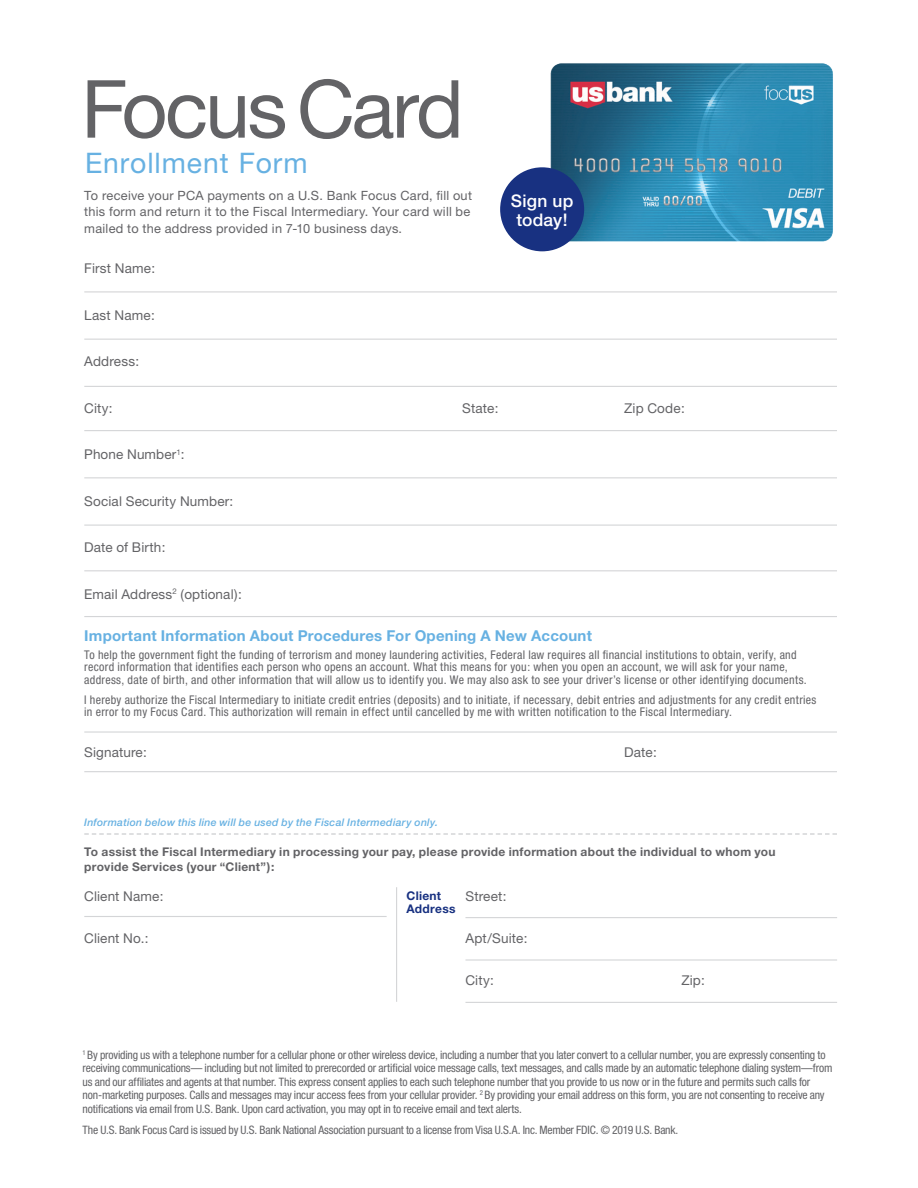
<style>
.page{position:relative;width:918px;height:1188px;background:#fff}
.page>*{position:absolute;margin:0;border:0;box-sizing:border-box;transform-origin:0 0}
.t1{font:80.25px "Helvetica Neue";letter-spacing:-.035em;color:#636366}
.t2{font:28.35px "Helvetica Neue";letter-spacing:.035em;color:#67b1e2}
.t3{font:500 17.4px/19.5px "Helvetica Neue";letter-spacing:.01em;color:#fff;text-align:center}
.t4{font:700 15px "Helvetica Neue";letter-spacing:.015em;color:#67b1e2}
.t5{font:13.5px "Helvetica Neue";letter-spacing:.01em;color:#636366}
.t6{font:12.75px/16.5px "Helvetica Neue";letter-spacing:.02em;color:#636366}
.t7{font:condensed 12px/12.8px "Helvetica Neue";letter-spacing:.025em;color:#636366}
.t8{font:700 12px/15px "Helvetica Neue";letter-spacing:.025em;color:#636366}
.t9{font:700 12px/13.5px "Helvetica Neue";letter-spacing:.025em;color:#183181}
.t10{font:condensed 11.7px/13.5px "Helvetica Neue";letter-spacing:-.015em;color:#636366}
.t11{font:italic 500 10.5px "Helvetica Neue";letter-spacing:.02em;color:#67b1e2}
</style>
<div class="page">
<hr style="left:84px;top:291px;width:753px;height:1px;background:#d4d5d7">
<hr style="left:84px;top:339px;width:753px;height:1px;background:#d4d5d7">
<hr style="left:84px;top:386px;width:753px;height:1px;background:#d4d5d7">
<hr style="left:84px;top:430px;width:753px;height:1px;background:#d4d5d7">
<hr style="left:84px;top:477px;width:753px;height:1px;background:#d4d5d7">
<hr style="left:84px;top:525px;width:753px;height:1px;background:#d4d5d7">
<hr style="left:84px;top:570px;width:753px;height:1px;background:#d4d5d7">
<hr style="left:84px;top:616px;width:753px;height:1px;background:#d4d5d7">
<hr style="left:84px;top:771px;width:753px;height:1px;background:#d4d5d7">
<hr style="left:84px;top:916px;width:303px;height:1px;background:#d4d5d7">
<hr style="left:396px;top:887px;width:1px;height:115px;background:#d4d5d7">
<hr style="left:465px;top:959px;width:372px;height:2px;background:#d4d5d7">
<hr style="left:465px;top:917px;width:372px;height:1px;background:#d4d5d7">
<hr style="left:465px;top:1002px;width:372px;height:1px;background:#d4d5d7">
<svg style="left:84px;top:833px;width:753px;height:2px"></svg>
<hr style="left:84px;top:731px;width:753px;height:2px;background:#d4d5d7">
<img style="left:548px;top:63px;width:285px;height:187px">
<div style="left:500px;top:167px;width:84px;height:84px;background:#183181;border-radius:50%"></div>
<h1 class="t1" style="left:81px;top:61px;width:384px">Focus Card</h1>
<h2 class="t2" style="left:85px;top:146px;width:224px">Enrollment Form</h2>
<p class="t6" style="left:84px;top:187px;width:389px">To receive your PCA payments on a U.S. Bank Focus Card, fill out this form and return it to the Fiscal Intermediary. Your card will be mailed to the address provided in 7-10 business days.</p>
<h3 class="t3" style="left:511px;top:191px;width:64px">Sign up today!</h3>
<p class="t5" style="left:84px;top:260px;width:72px">First Name:</p>
<p class="t5" style="left:84px;top:307px;width:72px">Last Name:</p>
<p class="t5" style="left:84px;top:353px;width:57px">Address:</p>
<p class="t5" style="left:84px;top:400px;width:30px">City:</p>
<p class="t5" style="left:462px;top:400px;width:38px">State:</p>
<p class="t5" style="left:624px;top:400px;width:62px">Zip Code:</p>
<p class="t5" style="left:84px;top:446px;width:102px">Phone Number<sup>1</sup>:</p>
<p class="t5" style="left:84px;top:493px;width:150px">Social Security Number:</p>
<p class="t5" style="left:84px;top:539px;width:83px">Date of Birth:</p>
<p class="t5" style="left:84px;top:586px;width:159px">Email Address<sup>2</sup> (optional):</p>
<p class="t4" style="left:84px;top:626px;width:509px">Important Information About Procedures For Opening A New Account</p>
<p class="t7" style="left:84px;top:648px;width:724px">To help the government fight the funding of terrorism and money laundering activities, Federal law requires all financial institutions to obtain, verify, and record information that identifies each person who opens an account. What this means for you: when you open an account, we will ask for your name, address, date of birth, and other information that will allow us to identify you. We may also ask to see your driver’s license or other identifying documents.</p>
<p class="t7" style="left:84px;top:693px;width:734px">I hereby authorize the Fiscal Intermediary to initiate credit entries (deposits) and to initiate, if necessary, debit entries and adjustments for any credit entries in error to my Focus Card. This authorization will remain in effect until cancelled by me with written notification to the Fiscal Intermediary.</p>
<p class="t5" style="left:84px;top:744px;width:64px">Signature:</p>
<p class="t5" style="left:624px;top:744px;width:34px">Date:</p>
<p class="t11" style="left:84px;top:817px;width:355px">Information below this line will be used by the Fiscal Intermediary only.</p>
<p class="t8" style="left:84px;top:844px;width:693px">To assist the Fiscal Intermediary in processing your pay, please provide information about the individual to whom you provide Services (your “Client”):</p>
<p class="t5" style="left:84px;top:888px;width:81px">Client Name:</p>
<p class="t5" style="left:84px;top:930px;width:66px">Client No.:</p>
<p class="t9" style="left:407px;top:888px;width:50px">Client<br>Address</p>
<p class="t5" style="left:465px;top:888px;width:43px">Street:</p>
<p class="t5" style="left:465px;top:930px;width:63px">Apt/Suite:</p>
<p class="t5" style="left:465px;top:972px;width:30px">City:</p>
<p class="t5" style="left:681px;top:972px;width:25px">Zip:</p>
<p class="t10" style="left:83px;top:1048px;width:751px"><sup>1</sup> By providing us with a telephone number for a cellular phone or other wireless device, including a number that you later convert to a cellular number, you are expressly consenting to receiving communications— including but not limited to prerecorded or artificial voice message calls, text messages, and calls made by an automatic telephone dialing system—from us and our affiliates and agents at that number. This express consent applies to each such telephone number that you provide to us now or in the future and permits such calls for non-marketing purposes. Calls and messages may incur access fees from your cellular provider. <sup>2</sup> By providing your email address on this form, you are not consenting to receive any notifications via email from U.S. Bank. Upon card activation, you may opt in to receive email and text alerts.</p>
<p class="t10" style="left:83px;top:1123px;width:597px">The U.S. Bank Focus Card is issued by U.S. Bank National Association pursuant to a license from Visa U.S.A. Inc. Member FDIC. © 2019 U.S. Bank.</p>
</div>
